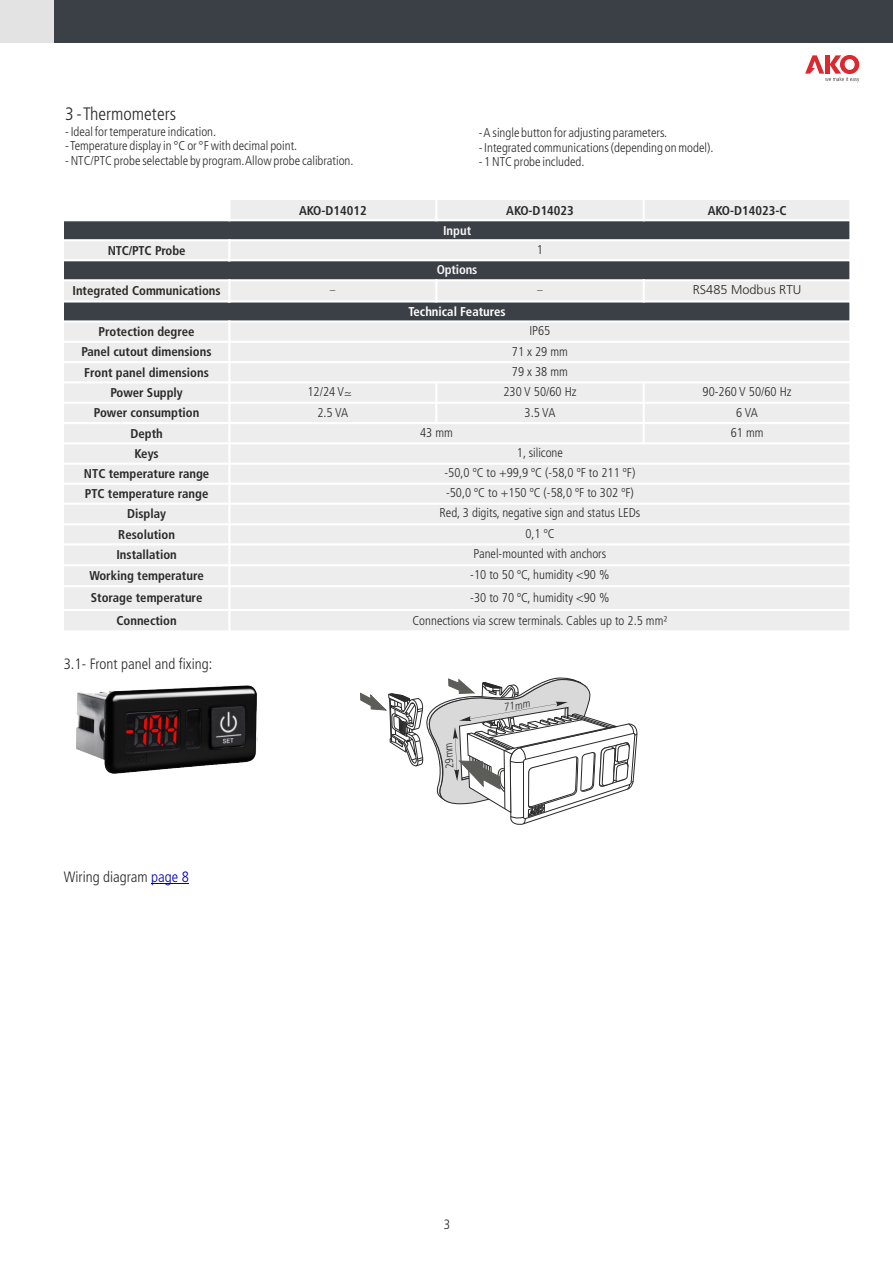
<style>
.page{position:relative;width:893px;height:1263px;background:#fff}
.page>*{position:absolute;margin:0;border:0;box-sizing:border-box;transform-origin:0 0}
.t1{font:300 condensed 18px "Frutiger 47";color:#292929}
.t2{font:300 condensed 15px "Frutiger 47";color:#292929}
.t3{font:300 condensed 13.5px "Frutiger 47";color:#292929}
.t4{font:300 condensed 12.75px "Frutiger 47";color:#292929}
.t5{font:700 condensed 12.75px "Frutiger 67";color:#292929}
.t6{font:700 condensed 12.75px "Frutiger 67";color:#fff}
.t7{font:300 12.75px "Frutiger 45";color:#292929}
.t8{font:700 condensed 12.75px "Frutiger 67";letter-spacing:-.015em;color:#f5f5f5}
.t9{font:italic 300 condensed 11.1px "Frutiger 47";color:#292929}
.t10{font:300 condensed 11.1px "Frutiger 47";color:#292929}
.s1{color:#0000c4}
</style>
<div class="page">
<svg style="left:805px;top:55px;width:54px;height:27px"></svg>
<div style="left:54px;top:0;width:839px;height:43px;background:#3b4047"></div>
<div style="left:0;top:0;width:54px;height:43px;background:#e3e3e3"></div>
<div style="left:64px;top:200px;width:786px;height:431px;background:#ededed"></div>
<div style="left:64px;top:200px;width:165px;height:20px;background:#fff"></div>
<div style="left:64px;top:220px;width:786px;height:20px;background:#3b4047"></div>
<div style="left:64px;top:260px;width:786px;height:20px;background:#3b4047"></div>
<div style="left:64px;top:301px;width:786px;height:20px;background:#3b4047"></div>
<hr style="left:228px;top:320px;width:2px;height:312px;background:#fff">
<hr style="left:228px;top:279px;width:2px;height:24px;background:#fff">
<hr style="left:228px;top:239px;width:2px;height:22px;background:#fff">
<hr style="left:228px;top:200px;width:2px;height:21px;background:#fff">
<hr style="left:435px;top:381px;width:2px;height:43px;background:#fff">
<hr style="left:435px;top:279px;width:2px;height:24px;background:#fff">
<hr style="left:435px;top:200px;width:2px;height:21px;background:#fff">
<hr style="left:643px;top:381px;width:2px;height:63px;background:#fff">
<hr style="left:643px;top:279px;width:2px;height:24px;background:#fff">
<hr style="left:643px;top:200px;width:2px;height:21px;background:#fff">
<hr style="left:849px;top:320px;width:2px;height:312px;background:#fff">
<hr style="left:849px;top:300px;width:2px;height:23px;background:#fff">
<hr style="left:849px;top:279px;width:2px;height:24px;background:#fff">
<hr style="left:849px;top:259px;width:2px;height:22px;background:#fff">
<hr style="left:849px;top:239px;width:2px;height:22px;background:#fff">
<hr style="left:849px;top:200px;width:2px;height:41px;background:#fff">
<hr style="left:64px;top:630px;width:787px;height:2px;background:#fff">
<hr style="left:64px;top:609px;width:787px;height:2px;background:#fff">
<hr style="left:64px;top:585px;width:787px;height:2px;background:#fff">
<hr style="left:64px;top:564px;width:787px;height:2px;background:#fff">
<hr style="left:64px;top:543px;width:787px;height:2px;background:#fff">
<hr style="left:64px;top:523px;width:787px;height:2px;background:#fff">
<hr style="left:64px;top:503px;width:787px;height:2px;background:#fff">
<hr style="left:64px;top:483px;width:787px;height:2px;background:#fff">
<hr style="left:64px;top:463px;width:787px;height:2px;background:#fff">
<hr style="left:64px;top:442px;width:581px;height:2px;background:#fff">
<hr style="left:643px;top:442px;width:208px;height:2px;background:#fff">
<hr style="left:64px;top:422px;width:373px;height:2px;background:#fff">
<hr style="left:435px;top:422px;width:416px;height:2px;background:#fff">
<hr style="left:64px;top:402px;width:787px;height:2px;background:#fff">
<hr style="left:64px;top:381px;width:787px;height:2px;background:#fff">
<hr style="left:64px;top:361px;width:787px;height:2px;background:#fff">
<hr style="left:64px;top:341px;width:787px;height:2px;background:#fff">
<hr style="left:64px;top:320px;width:787px;height:3px;background:#fff">
<hr style="left:64px;top:300px;width:166px;height:3px;background:#fff">
<hr style="left:228px;top:300px;width:623px;height:3px;background:#fff">
<hr style="left:64px;top:279px;width:787px;height:2px;background:#fff">
<hr style="left:64px;top:259px;width:166px;height:2px;background:#fff">
<hr style="left:228px;top:259px;width:623px;height:2px;background:#fff">
<hr style="left:64px;top:239px;width:787px;height:2px;background:#fff">
<hr style="left:64px;top:219px;width:787px;height:2px;background:#fff">
<svg style="left:358px;top:221px;width:68px;height:100px"></svg>
<svg style="left:360px;top:677px;width:278px;height:148px"></svg>
<hr style="left:151px;top:883px;width:38px;height:1px;background:#0000c4">
<img style="left:76px;top:685px;width:182px;height:89px">
<h1 class="t1" style="left:65px;top:106px;width:112px">3 - Thermometers</h1>
<p class="t4" style="left:65px;top:126px;width:153px">- Ideal for temperature indication.</p>
<p class="t4" style="left:65px;top:141px;width:234px">- Temperature display in °C or °F with decimal point.</p>
<p class="t4" style="left:65px;top:156px;width:290px">- NTC/PTC probe selectable by program.Allow probe calibration.</p>
<p class="t5" style="left:299px;top:205px;width:69px">AKO-D14012</p>
<p class="t5" style="left:506px;top:205px;width:69px">AKO-D14023</p>
<p class="t5" style="left:708px;top:205px;width:80px">AKO-D14023-C</p>
<p class="t8" style="left:443px;top:225px;width:30px">Input</p>
<p class="t5" style="left:108px;top:245px;width:79px">NTC/PTC Probe</p>
<p class="t4" style="left:537px;top:245px;width:8px">1</p>
<p class="t8" style="left:437px;top:265px;width:42px">Options</p>
<p class="t5" style="left:72px;top:286px;width:150px">Integrated Communications</p>
<p class="t7" style="left:693px;top:284px;width:110px">RS485 Modbus RTU</p>
<p class="t6" style="left:408px;top:306px;width:99px">Technical Features</p>
<p class="t5" style="left:99px;top:326px;width:97px">Protection degree</p>
<p class="t4" style="left:529px;top:326px;width:22px">IP65</p>
<p class="t5" style="left:82px;top:347px;width:131px">Panel cutout dimensions</p>
<p class="t4" style="left:512px;top:346px;width:58px">71 x 29 mm</p>
<p class="t5" style="left:84px;top:367px;width:126px">Front panel dimensions</p>
<p class="t4" style="left:512px;top:366px;width:58px">79 x 38 mm</p>
<p class="t5" style="left:110px;top:387px;width:74px">Power Supply</p>
<p class="t4" style="left:307px;top:387px;width:46px">12/24 V~_</p>
<p class="t4" style="left:503px;top:387px;width:75px">230 V 50/60 Hz</p>
<p class="t4" style="left:702px;top:387px;width:91px">90-260 V 50/60 Hz</p>
<p class="t5" style="left:94px;top:408px;width:107px">Power consumption</p>
<p class="t4" style="left:317px;top:408px;width:32px">2.5 VA</p>
<p class="t4" style="left:525px;top:408px;width:32px">3.5 VA</p>
<p class="t4" style="left:736px;top:408px;width:23px">6 VA</p>
<p class="t5" style="left:130px;top:428px;width:34px">Depth</p>
<p class="t4" style="left:420px;top:427px;width:34px">43 mm</p>
<p class="t4" style="left:731px;top:427px;width:34px">61 mm</p>
<p class="t5" style="left:134px;top:448px;width:26px">Keys</p>
<p class="t4" style="left:517px;top:448px;width:48px">1, silicone</p>
<p class="t5" style="left:84px;top:468px;width:127px">NTC temperature range</p>
<p class="t4" style="left:444px;top:468px;width:192px">-50,0 ºC to +99,9 ºC (-58,0 ºF to 211 ºF)</p>
<p class="t5" style="left:85px;top:488px;width:125px">PTC temperature range</p>
<p class="t4" style="left:446px;top:488px;width:189px">-50,0 ºC to +150 ºC (-58,0 ºF to 302 ºF)</p>
<p class="t5" style="left:127px;top:509px;width:40px">Display</p>
<p class="t4" style="left:440px;top:508px;width:202px">Red, 3 digits, negative sign and status LEDs</p>
<p class="t5" style="left:118px;top:529px;width:58px">Resolution</p>
<p class="t4" style="left:525px;top:528px;width:31px">0,1 ºC</p>
<p class="t5" style="left:116px;top:550px;width:62px">Installation</p>
<p class="t4" style="left:474px;top:549px;width:134px">Panel-mounted with anchors</p>
<p class="t5" style="left:89px;top:570px;width:116px">Working temperature</p>
<p class="t4" style="left:470px;top:569px;width:141px">-10 to 50 ºC, humidity &lt;90 %</p>
<p class="t5" style="left:91px;top:593px;width:113px">Storage temperature</p>
<p class="t4" style="left:470px;top:593px;width:141px">-30 to 70 ºC, humidity &lt;90 %</p>
<p class="t5" style="left:116px;top:615px;width:62px">Connection</p>
<p class="t4" style="left:412px;top:615px;width:256px">Connections via screw terminals. Cables up to 2.5 mm²</p>
<p class="t4" style="left:479px;top:127px;width:190px">- A single button for adjusting parameters.</p>
<p class="t4" style="left:479px;top:142px;width:236px">- Integrated communications (depending on model).</p>
<p class="t4" style="left:479px;top:157px;width:107px">- 1 NTC probe included.</p>
<p class="t2" style="left:64px;top:658px;width:150px">3.1- Front panel and fixing:</p>
<p class="t2" style="left:64px;top:871px;width:127px">Wiring diagram <span class="s1">page 8</span></p>
<p class="t10" style="left:445px;top:768px;width:28px;rotate:-93deg">29mm</p>
<p class="t9" style="left:503px;top:703px;width:28px;rotate:-9deg">71mm</p>
<p class="t3" style="left:444px;top:1219px;width:8px">3</p>
</div>
